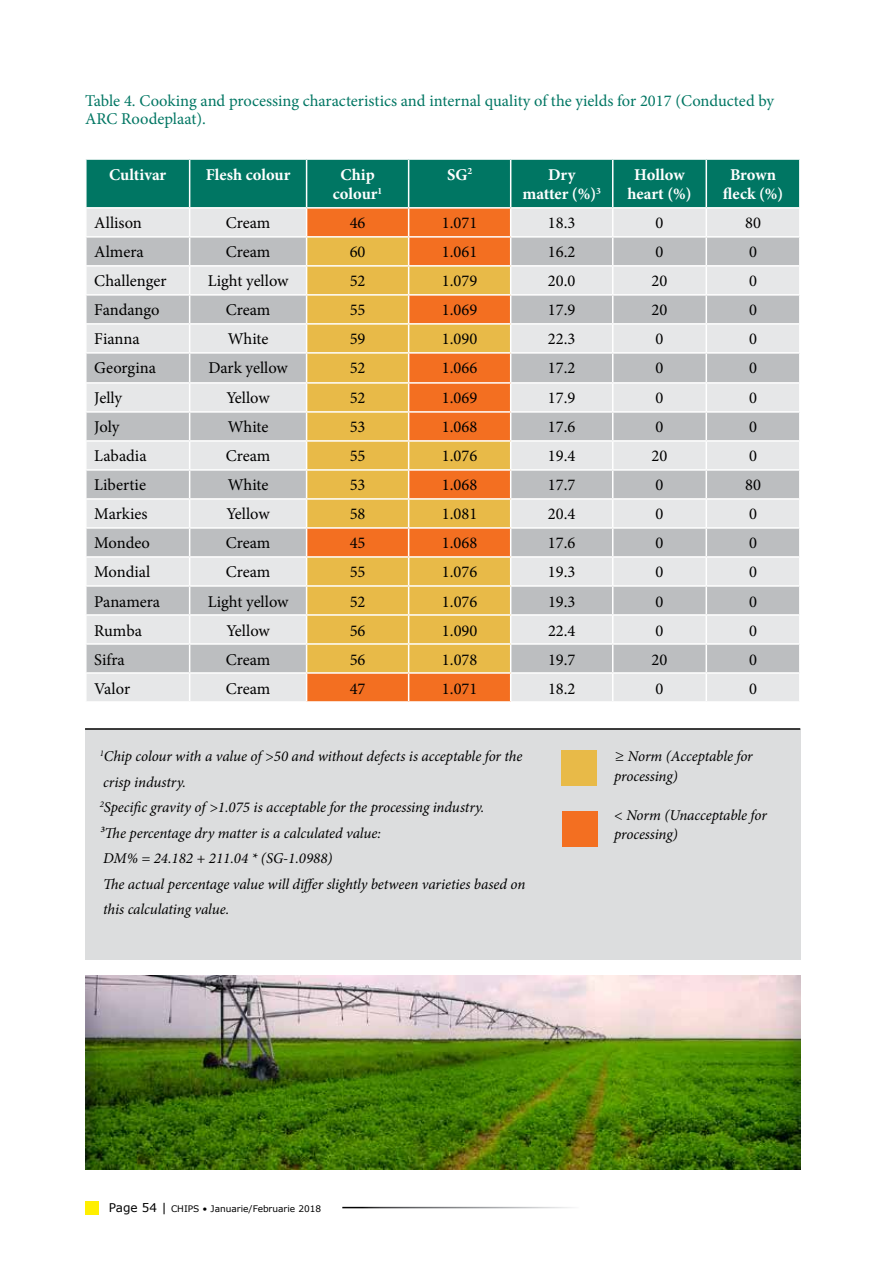
<style>
.page{position:relative;width:893px;height:1263px;background:#fff}
.page>*{position:absolute;margin:0;border:0;box-sizing:border-box;transform-origin:0 0}
.t1{font:16.5px "Minion Pro";color:#000}
.t2{font:16.5px/18px "Minion Pro";color:#007663}
.t3{font:700 16.5px/19.8px "Minion Pro";color:#fff;text-align:center}
.t4{font:italic 15px/25.5px "Minion Pro";letter-spacing:-.005em;color:#000}
.t5{font:9px "MS Reference Sans Serif";color:#000}
.s1{font-size:12px}
</style>
<div class="page">
<div style="left:85px;top:1200px;width:14px;height:14px;background:#ffef00"></div>
<div style="left:85px;top:729px;width:715px;height:230px;background:#dcddde"></div>
<hr style="left:85px;top:728px;width:715px;height:2px;background:#000">
<div style="left:561px;top:750px;width:36px;height:36px;background:#e8ba48"></div>
<div style="left:562px;top:812px;width:35px;height:35px;background:#f36f21"></div>
<svg style="left:86px;top:159px;width:714px;height:542px;background:#c8c1a7"></svg>
<hr style="left:799px;top:674px;width:2px;height:27px;background:#fff">
<img style="left:85px;top:976px;width:715px;height:193px">
<p class="t2" style="left:85px;top:91px;width:691px">Table 4. Cooking and processing characteristics and internal quality of the yields for 2017 (Conducted by<br>ARC Roodeplaat).</p>
<p class="t3" style="left:109px;top:164px;width:59px">Cultivar</p>
<p class="t3" style="left:206px;top:164px;width:86px">Flesh colour</p>
<p class="t3" style="left:333px;top:164px;width:51px">Chip colour<sup>1</sup></p>
<p class="t3" style="left:447px;top:164px;width:27px">SG<sup>2</sup></p>
<p class="t3" style="left:522px;top:164px;width:80px">Dry<br>matter (%)<sup>3</sup></p>
<p class="t3" style="left:627px;top:164px;width:66px">Hollow heart (%)</p>
<p class="t3" style="left:723px;top:164px;width:62px">Brown fleck (%)</p>
<p class="t1" style="left:94px;top:212px;width:49px">Allison</p>
<p class="t1" style="left:226px;top:212px;width:46px">Cream</p>
<p class="t1" style="left:350px;top:212px;width:17px">46</p>
<p class="t1" style="left:442px;top:212px;width:37px">1.071</p>
<p class="t1" style="left:548px;top:212px;width:29px">18.3</p>
<p class="t1" style="left:656px;top:212px;width:9px">0</p>
<p class="t1" style="left:745px;top:212px;width:17px">80</p>
<p class="t1" style="left:94px;top:241px;width:51px">Almera</p>
<p class="t1" style="left:226px;top:241px;width:46px">Cream</p>
<p class="t1" style="left:350px;top:241px;width:17px">60</p>
<p class="t1" style="left:442px;top:241px;width:37px">1.061</p>
<p class="t1" style="left:548px;top:241px;width:29px">16.2</p>
<p class="t1" style="left:656px;top:241px;width:9px">0</p>
<p class="t1" style="left:749px;top:241px;width:9px">0</p>
<p class="t1" style="left:94px;top:270px;width:74px">Challenger</p>
<p class="t1" style="left:208px;top:270px;width:82px">Light yellow</p>
<p class="t1" style="left:350px;top:270px;width:17px">52</p>
<p class="t1" style="left:442px;top:270px;width:37px">1.079</p>
<p class="t1" style="left:548px;top:270px;width:29px">20.0</p>
<p class="t1" style="left:652px;top:270px;width:17px">20</p>
<p class="t1" style="left:749px;top:270px;width:9px">0</p>
<p class="t1" style="left:94px;top:299px;width:67px">Fandango</p>
<p class="t1" style="left:226px;top:299px;width:46px">Cream</p>
<p class="t1" style="left:350px;top:299px;width:17px">55</p>
<p class="t1" style="left:442px;top:299px;width:37px">1.069</p>
<p class="t1" style="left:548px;top:299px;width:29px">17.9</p>
<p class="t1" style="left:652px;top:299px;width:17px">20</p>
<p class="t1" style="left:749px;top:299px;width:9px">0</p>
<p class="t1" style="left:94px;top:328px;width:47px">Fianna</p>
<p class="t1" style="left:228px;top:328px;width:42px">White</p>
<p class="t1" style="left:350px;top:328px;width:17px">59</p>
<p class="t1" style="left:442px;top:328px;width:37px">1.090</p>
<p class="t1" style="left:548px;top:328px;width:29px">22.3</p>
<p class="t1" style="left:656px;top:328px;width:9px">0</p>
<p class="t1" style="left:749px;top:328px;width:9px">0</p>
<p class="t1" style="left:94px;top:357px;width:63px">Georgina</p>
<p class="t1" style="left:208px;top:357px;width:81px">Dark yellow</p>
<p class="t1" style="left:350px;top:357px;width:17px">52</p>
<p class="t1" style="left:442px;top:357px;width:37px">1.066</p>
<p class="t1" style="left:548px;top:357px;width:29px">17.2</p>
<p class="t1" style="left:656px;top:357px;width:9px">0</p>
<p class="t1" style="left:749px;top:357px;width:9px">0</p>
<p class="t1" style="left:94px;top:387px;width:29px">Jelly</p>
<p class="t1" style="left:226px;top:387px;width:45px">Yellow</p>
<p class="t1" style="left:350px;top:387px;width:17px">52</p>
<p class="t1" style="left:442px;top:387px;width:37px">1.069</p>
<p class="t1" style="left:548px;top:387px;width:29px">17.9</p>
<p class="t1" style="left:656px;top:387px;width:9px">0</p>
<p class="t1" style="left:749px;top:387px;width:9px">0</p>
<p class="t1" style="left:94px;top:416px;width:27px">Joly</p>
<p class="t1" style="left:228px;top:416px;width:42px">White</p>
<p class="t1" style="left:350px;top:416px;width:17px">53</p>
<p class="t1" style="left:442px;top:416px;width:37px">1.068</p>
<p class="t1" style="left:548px;top:416px;width:29px">17.6</p>
<p class="t1" style="left:656px;top:416px;width:9px">0</p>
<p class="t1" style="left:749px;top:416px;width:9px">0</p>
<p class="t1" style="left:94px;top:445px;width:54px">Labadia</p>
<p class="t1" style="left:226px;top:445px;width:46px">Cream</p>
<p class="t1" style="left:350px;top:445px;width:17px">55</p>
<p class="t1" style="left:442px;top:445px;width:37px">1.076</p>
<p class="t1" style="left:548px;top:445px;width:29px">19.4</p>
<p class="t1" style="left:652px;top:445px;width:17px">20</p>
<p class="t1" style="left:749px;top:445px;width:9px">0</p>
<p class="t1" style="left:94px;top:474px;width:53px">Libertie</p>
<p class="t1" style="left:228px;top:474px;width:42px">White</p>
<p class="t1" style="left:350px;top:474px;width:17px">53</p>
<p class="t1" style="left:442px;top:474px;width:37px">1.068</p>
<p class="t1" style="left:548px;top:474px;width:29px">17.7</p>
<p class="t1" style="left:656px;top:474px;width:9px">0</p>
<p class="t1" style="left:745px;top:474px;width:17px">80</p>
<p class="t1" style="left:94px;top:503px;width:55px">Markies</p>
<p class="t1" style="left:226px;top:503px;width:45px">Yellow</p>
<p class="t1" style="left:350px;top:503px;width:17px">58</p>
<p class="t1" style="left:442px;top:503px;width:37px">1.081</p>
<p class="t1" style="left:548px;top:503px;width:29px">20.4</p>
<p class="t1" style="left:656px;top:503px;width:9px">0</p>
<p class="t1" style="left:749px;top:503px;width:9px">0</p>
<p class="t1" style="left:94px;top:532px;width:57px">Mondeo</p>
<p class="t1" style="left:226px;top:532px;width:46px">Cream</p>
<p class="t1" style="left:350px;top:532px;width:17px">45</p>
<p class="t1" style="left:442px;top:532px;width:37px">1.068</p>
<p class="t1" style="left:548px;top:532px;width:29px">17.6</p>
<p class="t1" style="left:656px;top:532px;width:9px">0</p>
<p class="t1" style="left:749px;top:532px;width:9px">0</p>
<p class="t1" style="left:94px;top:561px;width:58px">Mondial</p>
<p class="t1" style="left:226px;top:561px;width:46px">Cream</p>
<p class="t1" style="left:350px;top:561px;width:17px">55</p>
<p class="t1" style="left:442px;top:561px;width:37px">1.076</p>
<p class="t1" style="left:548px;top:561px;width:29px">19.3</p>
<p class="t1" style="left:656px;top:561px;width:9px">0</p>
<p class="t1" style="left:749px;top:561px;width:9px">0</p>
<p class="t1" style="left:94px;top:590px;width:67px">Panamera</p>
<p class="t1" style="left:208px;top:590px;width:82px">Light yellow</p>
<p class="t1" style="left:350px;top:590px;width:17px">52</p>
<p class="t1" style="left:442px;top:590px;width:37px">1.076</p>
<p class="t1" style="left:548px;top:590px;width:29px">19.3</p>
<p class="t1" style="left:656px;top:590px;width:9px">0</p>
<p class="t1" style="left:749px;top:590px;width:9px">0</p>
<p class="t1" style="left:94px;top:619px;width:49px">Rumba</p>
<p class="t1" style="left:226px;top:619px;width:45px">Yellow</p>
<p class="t1" style="left:350px;top:619px;width:17px">56</p>
<p class="t1" style="left:442px;top:619px;width:37px">1.090</p>
<p class="t1" style="left:548px;top:619px;width:29px">22.4</p>
<p class="t1" style="left:656px;top:619px;width:9px">0</p>
<p class="t1" style="left:749px;top:619px;width:9px">0</p>
<p class="t1" style="left:94px;top:648px;width:32px">Sifra</p>
<p class="t1" style="left:226px;top:648px;width:46px">Cream</p>
<p class="t1" style="left:350px;top:648px;width:17px">56</p>
<p class="t1" style="left:442px;top:648px;width:37px">1.078</p>
<p class="t1" style="left:548px;top:648px;width:29px">19.7</p>
<p class="t1" style="left:652px;top:648px;width:17px">20</p>
<p class="t1" style="left:749px;top:648px;width:9px">0</p>
<p class="t1" style="left:94px;top:677px;width:37px">Valor</p>
<p class="t1" style="left:226px;top:677px;width:46px">Cream</p>
<p class="t1" style="left:350px;top:677px;width:17px">47</p>
<p class="t1" style="left:442px;top:677px;width:37px">1.071</p>
<p class="t1" style="left:548px;top:677px;width:29px">18.2</p>
<p class="t1" style="left:656px;top:677px;width:9px">0</p>
<p class="t1" style="left:749px;top:677px;width:9px">0</p>
<p class="t4" style="left:100px;top:744px;width:427px"><sup>1</sup>Chip colour with a value of &gt;50 and without defects is acceptable for the crisp industry.<br><sup>2</sup>Specific gravity of &gt;1.075 is acceptable for the processing industry.<br>3The percentage dry matter is a calculated value:<br>DM% = 24.182 + 211.04 * (SG-1.0988)<br>The actual percentage value will differ slightly between varieties based on this calculating value.</p>
<p class="t4" style="left:614px;top:747px;width:140px;line-height:19.5px">≥ Norm (Acceptable for processing)</p>
<p class="t4" style="left:614px;top:805px;width:154px;line-height:19.5px">&lt; Norm (Unacceptable for processing)</p>
<p class="t5" style="left:109px;top:1203px;width:214px"><span class="s1">Page 54 |</span> CHIPS • Januarie/Februarie 2018</p>
</div>
